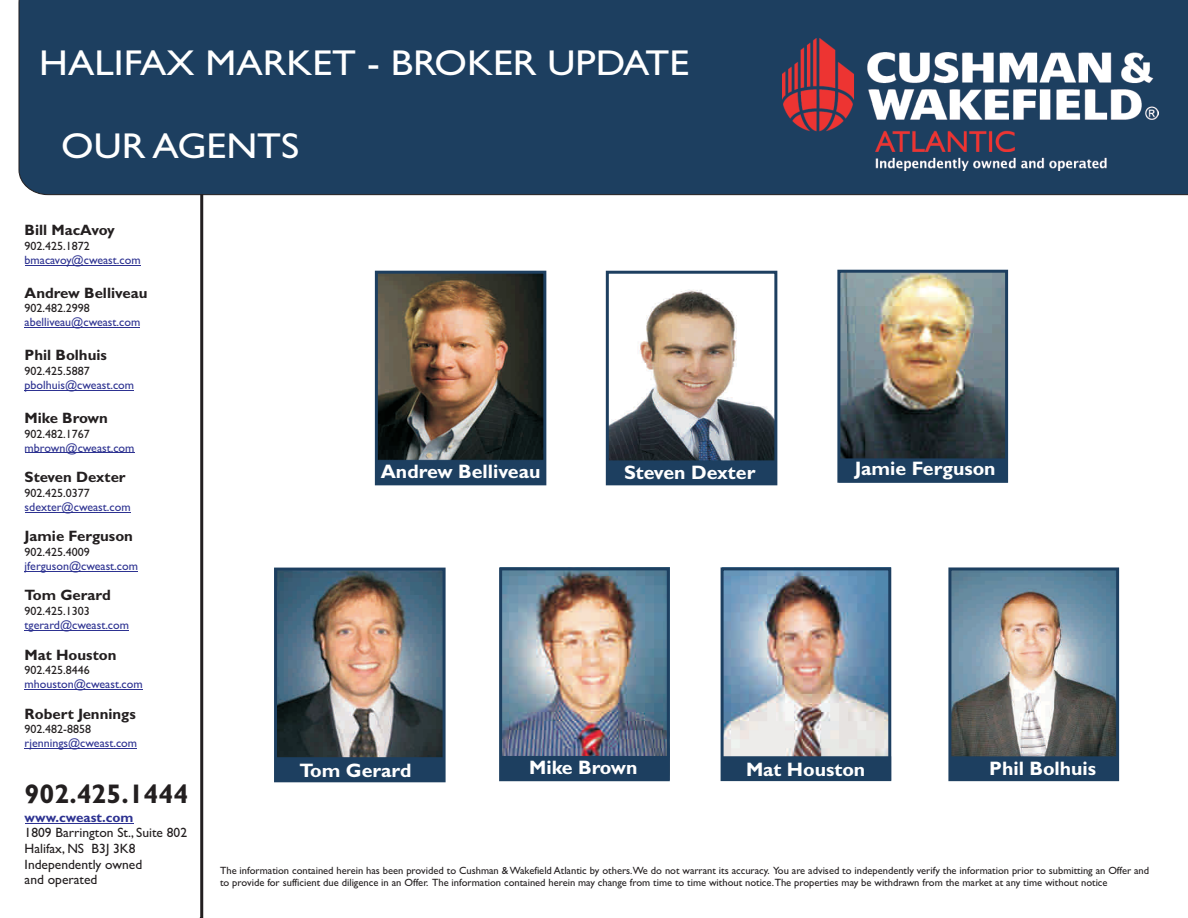
<style>
.page{position:relative;width:1188px;height:918px;background:#fff}
.page>*{position:absolute;margin:0;border:0;box-sizing:border-box;transform-origin:0 0}
.t1{font:36px "Gill Sans";color:#fff;scale:1.1 1}
.t2{font:700 27px "Gill Sans";color:#231f20}
.t3{font:700 19.5px "Gill Sans";color:#fff}
.t4{font:700 15px "Gill Sans";color:#231f20}
.t5{font:13.5px/15.6px "Gill Sans";color:#231f20}
.t6{font:700 13.5px "Gill Sans";color:#2d3291}
.t7{font:12px "Gill Sans";color:#2d3291}
.t8{font:12px "Gill Sans";color:#231f20}
.t9{font:10.5px/12.1px "Gill Sans";color:#231f20}
</style>
<div class="page">
<svg style="left:196px;top:195px;width:9px;height:723px"></svg>
<div style="left:19px;top:0;width:1169px;height:195px;background:#1d3f60"></div>
<img style="left:379px;top:275px;width:163px;height:185px">
<div style="left:379px;top:460px;width:163px;height:21px;background:#1d3f60"></div>
<div style="left:375px;top:271px;width:171px;height:214px;border:3px solid #1d3f60"></div>
<img style="left:837px;top:269px;width:172px;height:214px">
<img style="left:610px;top:289px;width:163px;height:172px">
<div style="left:610px;top:461px;width:163px;height:20px;background:#1d3f60"></div>
<div style="left:606px;top:271px;width:171px;height:214px;border:3px solid #1d3f60"></div>
<img style="left:783px;top:38px;width:375px;height:132px">
<img style="left:278px;top:572px;width:164px;height:185px">
<div style="left:278px;top:757px;width:164px;height:21px;background:#1d3f60"></div>
<div style="left:274px;top:568px;width:172px;height:214px;border:3px solid #1d3f60"></div>
<img style="left:499px;top:567px;width:171px;height:215px">
<img style="left:720px;top:567px;width:172px;height:215px">
<img style="left:948px;top:567px;width:172px;height:215px">
<hr style="left:25px;top:265px;width:116px;height:1px;background:#2d3291">
<hr style="left:25px;top:327px;width:115px;height:1px;background:#2d3291">
<hr style="left:25px;top:390px;width:109px;height:1px;background:#2d3291">
<hr style="left:25px;top:453px;width:110px;height:1px;background:#2d3291">
<hr style="left:25px;top:512px;width:106px;height:1px;background:#2d3291">
<hr style="left:25px;top:571px;width:113px;height:1px;background:#2d3291">
<hr style="left:25px;top:630px;width:104px;height:1px;background:#2d3291">
<hr style="left:25px;top:689px;width:118px;height:1px;background:#2d3291">
<hr style="left:25px;top:748px;width:112px;height:1px;background:#2d3291">
<hr style="left:25px;top:823px;width:108px;height:1px;background:#2d3291">
<h1 class="t1" style="left:39px;top:50px;width:592px">HALIFAX MARKET - BROKER UPDATE</h1>
<h1 class="t1" style="left:61px;top:133px;width:218px">OUR AGENTS</h1>
<h3 class="t4" style="left:25px;top:225px;width:92px">Bill MacAvoy</h3>
<p class="t8" style="left:25px;top:242px;width:67px">902.425.1872</p>
<h3 class="t4" style="left:25px;top:287px;width:124px">Andrew Belliveau</h3>
<p class="t8" style="left:25px;top:304px;width:67px">902.482.2998</p>
<h3 class="t4" style="left:25px;top:350px;width:84px">Phil Bolhuis</h3>
<p class="t8" style="left:25px;top:367px;width:67px">902.425.5887</p>
<h3 class="t4" style="left:25px;top:413px;width:85px">Mike Brown</h3>
<p class="t8" style="left:25px;top:429px;width:67px">902.482.1767</p>
<h3 class="t4" style="left:25px;top:472px;width:103px">Steven Dexter</h3>
<p class="t8" style="left:25px;top:489px;width:67px">902.425.0377</p>
<h3 class="t4" style="left:25px;top:531px;width:110px">Jamie Ferguson</h3>
<p class="t8" style="left:25px;top:548px;width:67px">902.425.4009</p>
<h3 class="t4" style="left:25px;top:590px;width:88px">Tom Gerard</h3>
<p class="t8" style="left:25px;top:607px;width:67px">902.425.1303</p>
<h3 class="t4" style="left:25px;top:649px;width:93px">Mat Houston</h3>
<p class="t8" style="left:25px;top:666px;width:67px">902.425.8446</p>
<h3 class="t4" style="left:25px;top:708px;width:113px">Robert Jennings</h3>
<p class="t8" style="left:25px;top:725px;width:68px">902.482-8858</p>
<p class="t7" style="left:25px;top:255px;width:117px">bmacavoy@cweast.com</p>
<p class="t7" style="left:25px;top:318px;width:117px">abelliveau@cweast.com</p>
<p class="t7" style="left:25px;top:381px;width:111px">pbolhuis@cweast.com</p>
<p class="t7" style="left:25px;top:443px;width:111px">mbrown@cweast.com</p>
<p class="t7" style="left:25px;top:502px;width:107px">sdexter@cweast.com</p>
<p class="t7" style="left:25px;top:562px;width:115px">jferguson@cweast.com</p>
<p class="t7" style="left:25px;top:621px;width:106px">tgerard@cweast.com</p>
<p class="t7" style="left:25px;top:680px;width:120px">mhouston@cweast.com</p>
<p class="t7" style="left:25px;top:739px;width:114px">rjennings@cweast.com</p>
<h3 class="t3" style="left:381px;top:465px;width:161px">Andrew Belliveau</h3>
<h3 class="t3" style="left:624px;top:465px;width:133px">Steven Dexter</h3>
<h3 class="t3" style="left:855px;top:462px;width:142px">Jamie Ferguson</h3>
<h2 class="t2" style="left:25px;top:784px;width:165px">902.425.1444</h2>
<p class="t5" style="left:25px;top:826px;width:164px">1809 Barrington St., Suite 802<br>Halifax, NS B3J 3K8<br>Independently owned<br>and operated</p>
<p class="t6" style="left:25px;top:812px;width:110px">www.cweast.com</p>
<h3 class="t3" style="left:299px;top:763px;width:114px">Tom Gerard</h3>
<h3 class="t3" style="left:529px;top:760px;width:110px">Mike Brown</h3>
<h3 class="t3" style="left:746px;top:762px;width:121px">Mat Houston</h3>
<h3 class="t3" style="left:989px;top:762px;width:108px">Phil Bolhuis</h3>
<p class="t9" style="left:220px;top:865px;width:931px">The information contained herein has been provided to Cushman &amp; Wakefield Atlantic by others.We do not warrant its accuracy. You are advised to independently verify the information prior to submitting an Offer and to provide for sufficient due diligence in an Offer. The information contained herein may change from time to time without notice.The properties may be withdrawn from the market at any time without notice</p>
</div>
